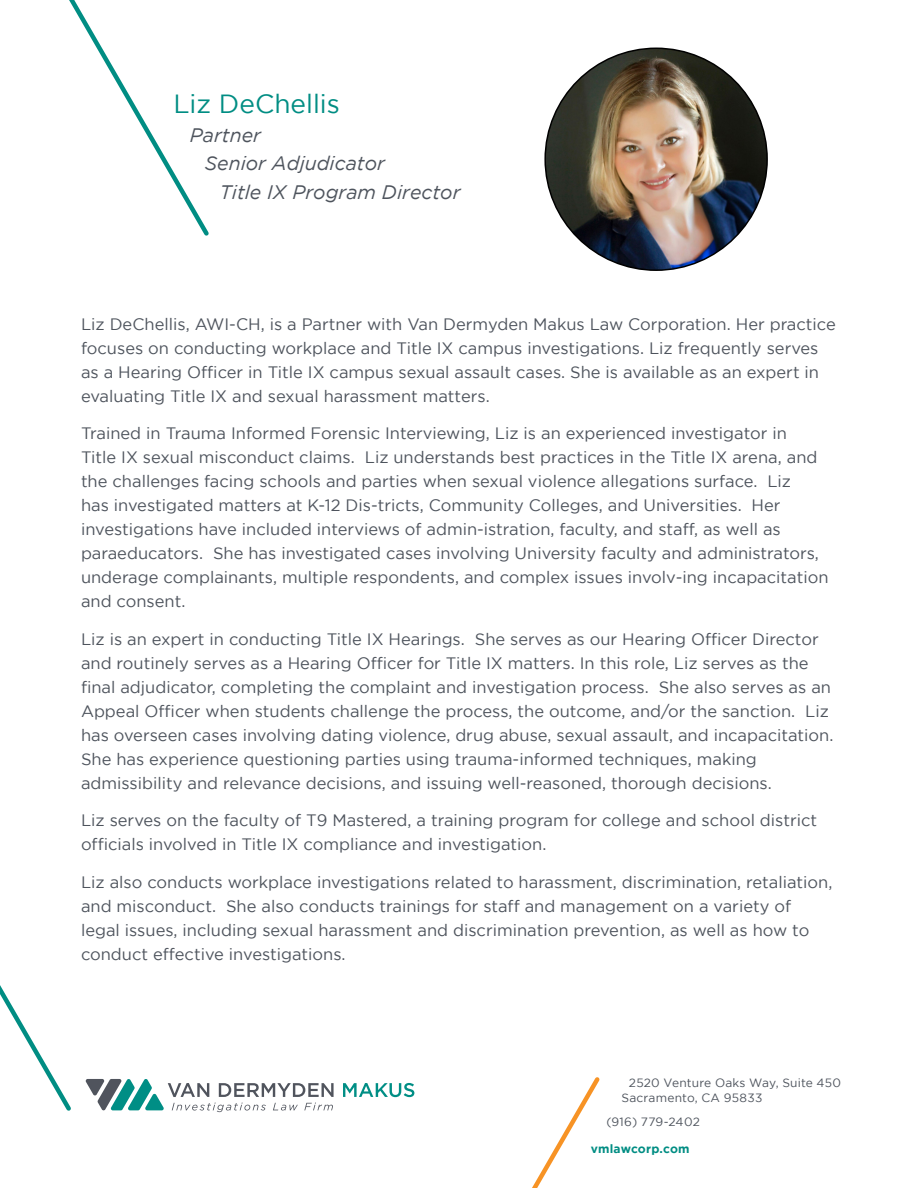
<style>
.page{position:relative;width:918px;height:1188px;background:#fff}
.page>*{position:absolute;margin:0;border:0;box-sizing:border-box;transform-origin:0 0}
.t1{font:26.25px "Gotham";color:#008d83}
.t2{font:italic 19.5px "Gotham";color:#4e545d}
.body_copy{font:16.5px/24px "Gotham";color:#4e545d}
.t3{font:12px/15px "Gotham";letter-spacing:.015em;color:#4e545d}
.t4{font:700 12px "Gotham";letter-spacing:.015em;color:#008d83}
</style>
<div class="page">
<svg style="left:532px;top:1077px;width:68px;height:111px"></svg>
<svg style="left:0;top:985px;width:71px;height:126px"></svg>
<svg style="left:343px;top:1083px;width:71px;height:14px"></svg>
<svg style="left:86px;top:1079px;width:248px;height:33px"></svg>
<img style="left:545px;top:48px;width:222px;height:222px;border-radius:111px">
<svg style="left:69px;top:0;width:140px;height:236px"></svg>
<p class="t1" style="left:173px;top:90px;width:168px">Liz DeChellis</p>
<p class="t2" style="left:190px;top:124px;width:73px">Partner</p>
<p class="t2" style="left:205px;top:153px;width:182px">Senior Adjudicator</p>
<p class="t2" style="left:220px;top:182px;width:242px">Title IX Program Director</p>
<p class="body_copy" style="left:81px;top:311px;width:756px">Liz DeChellis, AWI-CH, is a Partner with Van Dermyden Makus Law Corporation. Her practice focuses on conducting workplace and Title IX campus investigations. Liz frequently serves as a Hearing Officer in Title IX campus sexual assault cases. She is available as an expert in evaluating Title IX and sexual harassment matters.</p>
<p class="body_copy" style="left:81px;top:421px;width:749px">Trained in Trauma Informed Forensic Interviewing, Liz is an experienced investigator in<br>Title IX sexual misconduct claims. Liz understands best practices in the Title IX arena, and the challenges facing schools and parties when sexual violence allegations surface. Liz<br>has investigated matters at K-12 Dis-tricts, Community Colleges, and Universities. Her investigations have included interviews of admin-istration, faculty, and staff, as well as paraeducators. She has investigated cases involving University faculty and administrators, underage complainants, multiple respondents, and complex issues involv-ing incapacitation and consent.</p>
<p class="body_copy" style="left:81px;top:626px;width:754px">Liz is an expert in conducting Title IX Hearings. She serves as our Hearing Officer Director and routinely serves as a Hearing Officer for Title IX matters. In this role, Liz serves as the final adjudicator, completing the complaint and investigation process. She also serves as an Appeal Officer when students challenge the process, the outcome, and/or the sanction. Liz has overseen cases involving dating violence, drug abuse, sexual assault, and incapacitation.<br>She has experience questioning parties using trauma-informed techniques, making admissibility and relevance decisions, and issuing well-reasoned, thorough decisions.</p>
<p class="body_copy" style="left:81px;top:808px;width:738px">Liz serves on the faculty of T9 Mastered, a training program for college and school district officials involved in Title IX compliance and investigation.</p>
<p class="body_copy" style="left:81px;top:869px;width:753px">Liz also conducts workplace investigations related to harassment, discrimination, retaliation, and misconduct. She also conducts trainings for staff and management on a variety of legal issues, including sexual harassment and discrimination prevention, as well as how to conduct effective investigations.</p>
<p class="t3" style="left:621px;top:1075px;width:221px;text-indent:8px">2520 Venture Oaks Way, Suite 450<br>Sacramento, CA 95833</p>
<p class="t3" style="left:606px;top:1114px;width:95px">(916) 779-2402</p>
<p class="t4" style="left:591px;top:1141px;width:100px">vmlawcorp.com</p>
</div>
